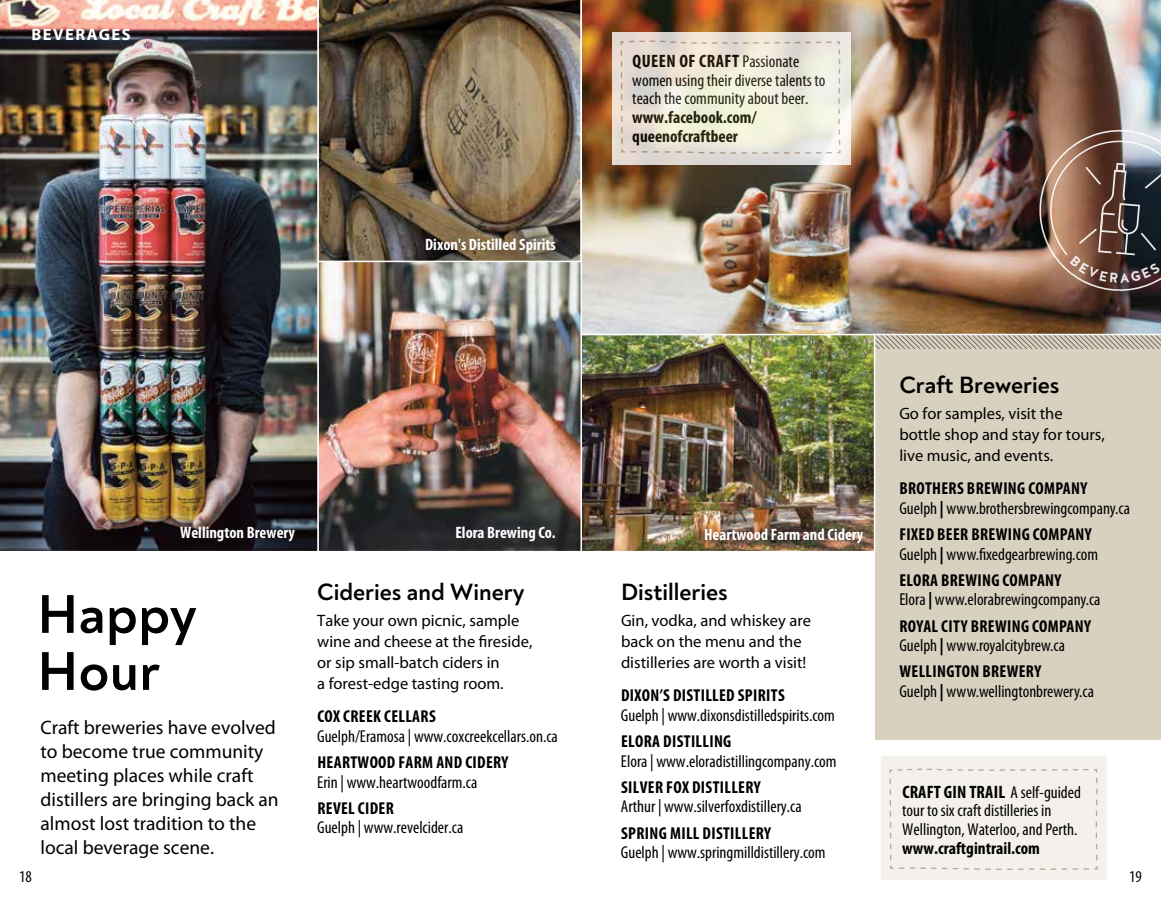
<style>
.page{position:relative;width:1161px;height:905px;background:#fff}
.page>*{position:absolute;margin:0;border:0;box-sizing:border-box;transform-origin:0 0}
.t1{font:700 55.5px/57px "Noah";letter-spacing:.01em;color:#000}
.t2{font:700 24px "Noah";color:#000}
.t3{font:19.5px/24px "Myriad Pro";color:#000}
.t4{font:700 condensed 18px "Myriad Pro";letter-spacing:.01em;color:#000}
.t5{font:700 condensed 18px "Myriad Pro";letter-spacing:.03em;color:#000}
.t6{font:condensed 17.25px/19.5px "Myriad Pro";color:#000}
.t7{font:700 condensed 17.25px "Myriad Pro";letter-spacing:.02em;color:#000}
.t8{font:700 condensed 17.25px/18.8px "Myriad Pro";color:#000}
.t9{font:16.5px/21px "Myriad Pro";color:#000}
.t10{font:700 condensed 16.5px "Myriad Pro";color:#fff}
.t11{font:700 16.5px "Myriad Pro";letter-spacing:.09em;color:#fff}
.t12{font:condensed 16.5px "Myriad Pro";color:#000}
.s1{font-weight:400;font-size:17.25px}
.s2{font-weight:700}
</style>
<div class="page">
<div style="left:876px;top:335px;width:285px;height:404px;background:#d8d1c0"></div>
<img style="left:319px;top:0;width:261px;height:261px">
<img style="left:320px;top:264px;width:260px;height:285px">
<img style="left:0;top:0;width:319px;height:551px">
<div style="left:451px;top:521px;width:114px;height:30px;background:#000;opacity:.2"></div>
<div style="left:420px;top:233px;width:145px;height:30px;background:#000;opacity:.2"></div>
<svg style="left:876px;top:335px;width:285px;height:14px"></svg>
<img style="left:583px;top:336px;width:289px;height:213px">
<div style="left:580px;top:333px;width:295px;height:219px;border:2px solid #fff"></div>
<div style="left:175px;top:521px;width:130px;height:30px;background:#000;opacity:.2"></div>
<div style="left:699px;top:522px;width:174px;height:31px;background:#000;opacity:.2"></div>
<img style="left:580px;top:0;width:581px;height:335px">
<svg style="left:612px;top:32px;width:238px;height:132px;background:#e6dfd8"></svg>
<svg style="left:620px;top:40px;width:221px;height:114px;background:#eae7d8"></svg>
<div style="left:881px;top:756px;width:225px;height:123px;background:#f4f1ed"></div>
<svg style="left:889px;top:768px;width:209px;height:102px"></svg>
<img style="left:1035px;top:125px;width:126px;height:171px">
<p class="t11" style="left:31px;top:23px;width:101px">BEVERAGES</p>
<p class="t10" style="left:425px;top:234px;width:132px">Dixon's Distilled Spirits</p>
<p class="t10" style="left:180px;top:522px;width:116px">Wellington Brewery</p>
<h1 class="t1" style="left:38px;top:585px;width:161px">Happy<br>Hour</h1>
<p class="t12" style="left:19px;top:866px;width:14px">18</p>
<p class="t3" style="left:40px;top:715px;width:240px">Craft breweries have evolved to become true community meeting places while craft distillers are bringing back an almost lost tradition to the local beverage scene.</p>
<p class="t10" style="left:455px;top:522px;width:102px">Elora Brewing Co.</p>
<h2 class="t2" style="left:317px;top:576px;width:209px">Cideries and Winery</h2>
<p class="t9" style="left:317px;top:610px;width:217px">Take your own picnic, sample wine and cheese at the fireside, or sip small-batch ciders in<br>a forest-edge tasting room.</p>
<p class="t7" style="left:317px;top:705px;width:120px">COX CREEK CELLARS</p>
<p class="t6" style="left:317px;top:726px;width:242px">Guelph/Eramosa | www.coxcreekcellars.on.ca</p>
<p class="t7" style="left:317px;top:751px;width:193px">HEARTWOOD FARM AND CIDERY</p>
<p class="t6" style="left:317px;top:772px;width:162px">Erin | www.heartwoodfarm.ca</p>
<p class="t7" style="left:317px;top:797px;width:78px">REVEL CIDER</p>
<p class="t6" style="left:317px;top:817px;width:148px">Guelph | www.revelcider.ca</p>
<p class="t5" style="left:632px;top:50px;width:168px">QUEEN OF CRAFT<span class="s1">Passionate</span></p>
<p class="t6" style="left:632px;top:70px;width:195px;line-height:18.8px">women using their diverse talents to teach the community about beer.</p>
<p class="t8" style="left:632px;top:108px;width:126px">www.facebook.com/ queenofcraftbeer</p>
<p class="t10" style="left:704px;top:523px;width:161px">Heartwood Farm and Cidery</p>
<h2 class="t2" style="left:621px;top:576px;width:108px">Distilleries</h2>
<p class="t9" style="left:621px;top:610px;width:191px">Gin, vodka, and whiskey are back on the menu and the distilleries are worth a visit!</p>
<p class="t7" style="left:621px;top:684px;width:165px">DIXON’S DISTILLED SPIRITS</p>
<p class="t6" style="left:621px;top:705px;width:215px">Guelph | www.dixonsdistilledspirits.com</p>
<p class="t7" style="left:621px;top:730px;width:112px">ELORA DISTILLING</p>
<p class="t6" style="left:621px;top:751px;width:217px">Elora | www.eloradistillingcompany.com</p>
<p class="t7" style="left:621px;top:776px;width:141px">SILVER FOX DISTILLERY</p>
<p class="t6" style="left:621px;top:796px;width:182px">Arthur | www.silverfoxdistillery.ca</p>
<p class="t7" style="left:621px;top:822px;width:152px">SPRING MILL DISTILLERY</p>
<p class="t6" style="left:621px;top:842px;width:206px">Guelph | www.springmilldistillery.com</p>
<h2 class="t2" style="left:899px;top:369px;width:162px">Craft Breweries</h2>
<p class="t9" style="left:899px;top:403px;width:207px">Go for samples, visit the bottle shop and stay for tours, live music, and events.</p>
<p class="t6" style="left:899px;top:478px;width:232px"><span class="s2">BROTHERS BREWING COMPANY<br></span>Guelph <span class="s2">|</span> www.brothersbrewingcompany.ca</p>
<p class="t6" style="left:899px;top:524px;width:200px"><span class="s2">FIXED BEER BREWING COMPANY<br></span>Guelph <span class="s2">|</span> www.fixedgearbrewing.com</p>
<p class="t6" style="left:899px;top:570px;width:203px"><span class="s2">ELORA BREWING COMPANY<br></span>Elora <span class="s2">|</span> www.elorabrewingcompany.ca</p>
<p class="t6" style="left:899px;top:616px;width:193px"><span class="s2">ROYAL CITY BREWING COMPANY<br></span>Guelph <span class="s2">|</span> www.royalcitybrew.ca</p>
<p class="t6" style="left:899px;top:661px;width:196px"><span class="s2">WELLINGTON BREWERY<br></span>Guelph <span class="s2">|</span> www.wellingtonbrewery.ca</p>
<p class="t4" style="left:902px;top:780px;width:180px">CRAFT GIN TRAIL <span class="s1">A self-guided</span></p>
<p class="t6" style="left:902px;top:801px;width:177px;line-height:18.8px">tour to six craft distilleries in<br>Wellington, Waterloo, and Perth.</p>
<p class="t8" style="left:902px;top:838px;width:139px">www.craftgintrail.com</p>
<p class="t12" style="left:1129px;top:866px;width:14px">19</p>
</div>
